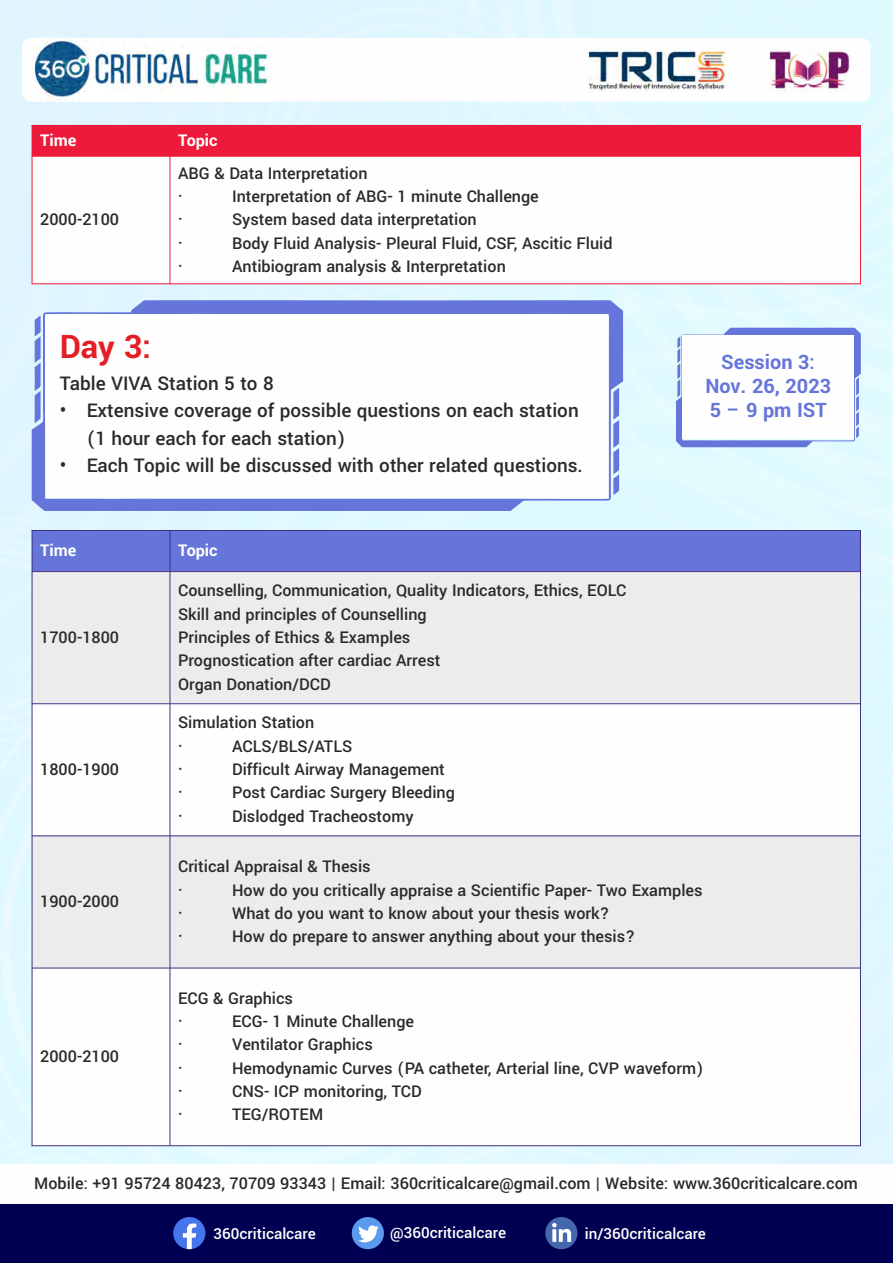
<style>
.page{position:relative;width:893px;height:1263px;background:#fff}
.page>*{position:absolute;margin:0;border:0;box-sizing:border-box;transform-origin:0 0}
.t1{font:700 36px "Yantramanav";color:#e31e24}
.t2{font:700 22.05px/24px "Yantramanav";color:#6575d9;text-align:center}
.t3{font:500 21px/27.3px "Yantramanav";color:#2b2a29}
.t4{font:500 18px/23.4px "Yantramanav";color:#2b2a29}
.t5{font:700 18px "Yantramanav";color:#fefefe}
.t6{font:500 16.95px "Yantramanav";color:#fefefe}
</style>
<div class="page">
<div style="left:32px;top:530px;width:138px;height:42px;background:#6575d9"></div>
<div style="left:170px;top:530px;width:690px;height:42px;background:#6575d9"></div>
<div style="left:32px;top:572px;width:138px;height:132px;background:#ebecec"></div>
<div style="left:170px;top:572px;width:690px;height:132px;background:#ebecec"></div>
<div style="left:32px;top:836px;width:138px;height:132px;background:#ebecec"></div>
<div style="left:170px;top:836px;width:690px;height:132px;background:#ebecec"></div>
<hr style="left:32px;top:530px;width:1px;height:616px;background:#423185">
<hr style="left:170px;top:530px;width:1px;height:616px;background:#423185">
<hr style="left:860px;top:530px;width:1px;height:616px;background:#423185">
<hr style="left:32px;top:1145px;width:829px;height:1px;background:#423185">
<hr style="left:32px;top:968px;width:829px;height:1px;background:#423185">
<hr style="left:32px;top:835px;width:829px;height:1px;background:#423185">
<hr style="left:32px;top:703px;width:829px;height:1px;background:#423185">
<hr style="left:32px;top:571px;width:829px;height:1px;background:#423185">
<hr style="left:32px;top:530px;width:829px;height:1px;background:#423185">
<div style="left:0;top:1203px;width:893px;height:60px;background:#000052"></div>
<div style="left:352px;top:1217px;width:32px;height:32px;background:#5a99ec;border-radius:50%"></div>
<svg style="left:358px;top:1225px;width:21px;height:17px"></svg>
<div style="left:545px;top:1217px;width:32px;height:32px;background:#4467ad;border-radius:50%"></div>
<svg style="left:552px;top:1223px;width:19px;height:19px"></svg>
<svg style="left:173px;top:1217px;width:32px;height:32px"></svg>
<svg style="left:676px;top:328px;width:185px;height:119px;background:#90a3e6"></svg>
<div style="left:683px;top:335px;width:171px;height:104px;background:#fefefe"></div>
<img style="left:33px;top:39px;width:235px;height:62px">
<img style="left:769px;top:51px;width:82px;height:39px">
<img style="left:585px;top:48px;width:140px;height:45px;border-radius:4px">
<div style="left:32px;top:125px;width:138px;height:31px;background:#ed1a3b"></div>
<div style="left:170px;top:125px;width:690px;height:31px;background:#ed1a3b"></div>
<hr style="left:32px;top:125px;width:1px;height:159px;background:#ed1a3b">
<hr style="left:170px;top:125px;width:1px;height:159px;background:#ed1a3b">
<hr style="left:860px;top:125px;width:1px;height:159px;background:#ed1a3b">
<hr style="left:32px;top:283px;width:829px;height:1px;background:#ed1a3b">
<hr style="left:32px;top:156px;width:829px;height:1px;background:#ed1a3b">
<svg style="left:32px;top:300px;width:591px;height:211px"></svg>
<p class="t5" style="left:40px;top:129px;width:38px">Time</p>
<p class="t5" style="left:178px;top:129px;width:41px">Topic</p>
<p class="t4" style="left:40px;top:208px;width:81px">2000-2100</p>
<p class="t4" style="left:178px;top:162px;width:191px">ABG &amp; Data Interpretation ·</p>
<p class="t4" style="left:232px;top:185px;width:308px">Interpretation of ABG- 1 minute Challenge</p>
<p class="t4" style="left:178px;top:208px;width:6px">·</p>
<p class="t4" style="left:232px;top:208px;width:246px">System based data interpretation</p>
<p class="t4" style="left:178px;top:232px;width:6px">·</p>
<p class="t4" style="left:232px;top:232px;width:382px">Body Fluid Analysis- Pleural Fluid, CSF, Ascitic Fluid</p>
<p class="t4" style="left:178px;top:255px;width:6px">·</p>
<p class="t4" style="left:232px;top:255px;width:275px">Antibiogram analysis &amp; Interpretation</p>
<h1 class="t1" style="left:60px;top:324px;width:94px">Day 3:</h1>
<p class="t3" style="left:60px;top:370px;width:216px">Table VIVA Station 5 to 8</p>
<p class="t3" style="left:87px;top:398px;width:493px;text-indent:-27px">• Extensive coverage of possible questions on each station (1 hour each for each station)</p>
<p class="t3" style="left:60px;top:452px;width:525px">• Each Topic will be discussed with other related questions.</p>
<p class="t5" style="left:40px;top:539px;width:38px">Time</p>
<p class="t5" style="left:178px;top:539px;width:41px">Topic</p>
<p class="t4" style="left:40px;top:626px;width:81px">1700-1800</p>
<p class="t4" style="left:40px;top:758px;width:81px">1800-1900</p>
<p class="t4" style="left:178px;top:579px;width:450px">Counselling, Communication, Quality Indicators, Ethics, EOLC Skill and principles of Counselling<br>Principles of Ethics &amp; Examples<br>Prognostication after cardiac Arrest<br>Organ Donation/DCD</p>
<p class="t4" style="left:178px;top:711px;width:138px">Simulation Station ·</p>
<p class="t4" style="left:232px;top:735px;width:122px">ACLS/BLS/ATLS</p>
<p class="t4" style="left:178px;top:758px;width:6px">·</p>
<p class="t4" style="left:232px;top:758px;width:214px">Difficult Airway Management</p>
<p class="t4" style="left:178px;top:781px;width:6px">·</p>
<p class="t4" style="left:232px;top:781px;width:224px">Post Cardiac Surgery Bleeding</p>
<p class="t4" style="left:178px;top:805px;width:6px">·</p>
<p class="t4" style="left:232px;top:805px;width:183px">Dislodged Tracheostomy</p>
<p class="t2" style="left:705px;top:350px;width:127px">Session 3:<br>Nov. 26, 2023<br>5 – 9 pm IST</p>
<p class="t4" style="left:40px;top:890px;width:81px">1900-2000</p>
<p class="t4" style="left:40px;top:1045px;width:81px">2000-2100</p>
<p class="t4" style="left:178px;top:855px;width:194px">Critical Appraisal &amp; Thesis ·</p>
<p class="t4" style="left:232px;top:878px;width:472px">How do you critically appraise a Scientific Paper- Two Examples</p>
<p class="t4" style="left:178px;top:902px;width:6px">·</p>
<p class="t4" style="left:232px;top:902px;width:379px">What do you want to know about your thesis work?</p>
<p class="t4" style="left:178px;top:925px;width:6px">·</p>
<p class="t4" style="left:232px;top:925px;width:405px">How do prepare to answer anything about your thesis?</p>
<p class="t4" style="left:178px;top:987px;width:117px">ECG &amp; Graphics ·</p>
<p class="t4" style="left:232px;top:1010px;width:184px">ECG- 1 Minute Challenge</p>
<p class="t4" style="left:178px;top:1033px;width:6px">·</p>
<p class="t4" style="left:232px;top:1033px;width:142px">Ventilator Graphics</p>
<p class="t4" style="left:178px;top:1057px;width:6px">·</p>
<p class="t4" style="left:232px;top:1057px;width:473px">Hemodynamic Curves (PA catheter, Arterial line, CVP waveform)</p>
<p class="t4" style="left:178px;top:1080px;width:6px">·</p>
<p class="t4" style="left:232px;top:1080px;width:191px">CNS- ICP monitoring, TCD</p>
<p class="t4" style="left:178px;top:1103px;width:6px">·</p>
<p class="t4" style="left:232px;top:1103px;width:93px">TEG/ROTEM</p>
<p class="t4" style="left:34px;top:1172px;width:825px">Mobile: +91 95724 80423, 70709 93343 | Email: 360criticalcare@gmail.com | Website: www.360criticalcare.com</p>
<p class="t6" style="left:214px;top:1223px;width:104px">360criticalcare</p>
<p class="t6" style="left:390px;top:1222px;width:118px">@360criticalcare</p>
<p class="t6" style="left:585px;top:1223px;width:123px">in/360criticalcare</p>
</div>
